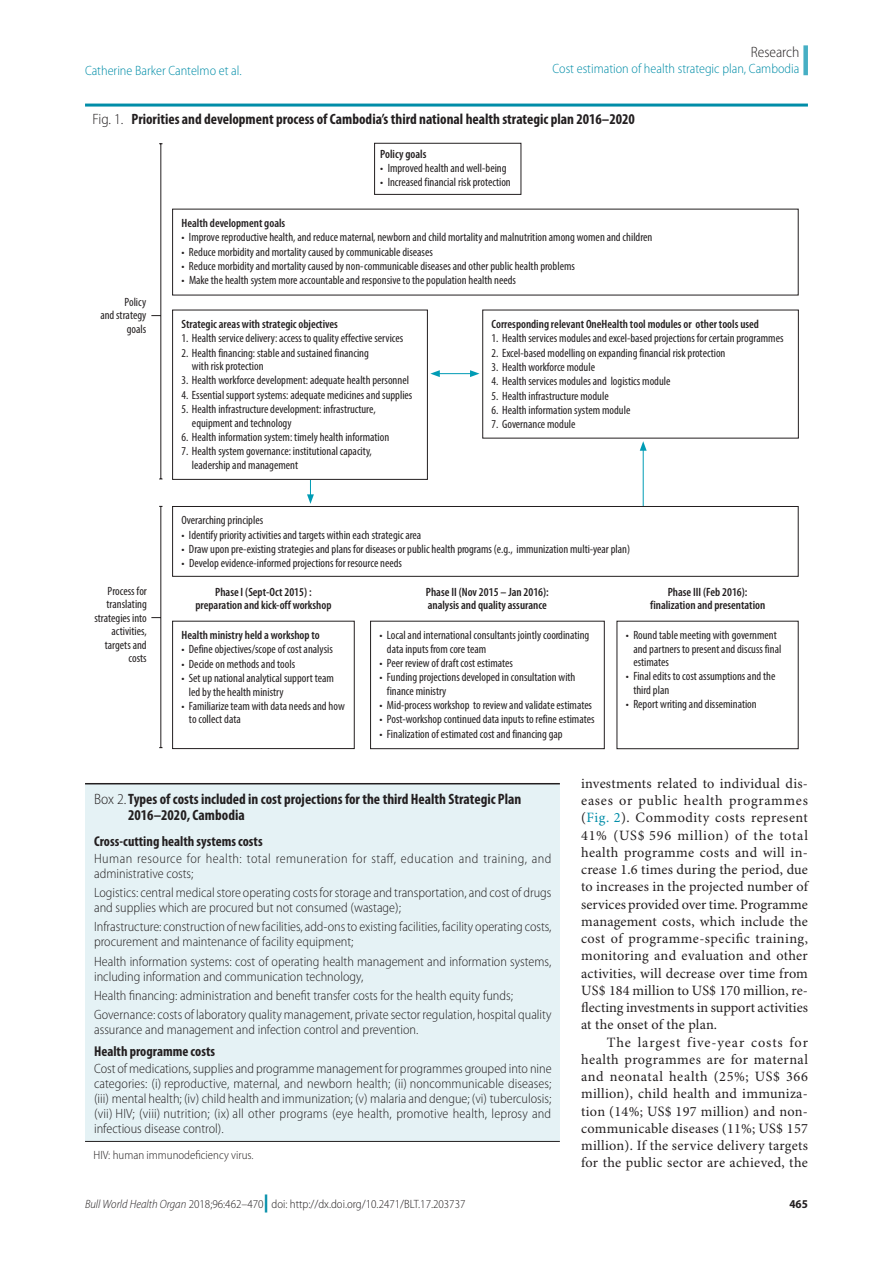
<style>
.page{position:relative;width:893px;height:1263px;background:#fff}
.page>*{position:absolute;margin:0;border:0;box-sizing:border-box;transform-origin:0 0}
.t1{font:700 condensed 15px/16.5px "Myriad Pro";color:#231f20}
.t2{font:300 semi-condensed 15px "Myriad Pro";color:#231f20}
.t3{font:14.25px/17.2px "Minion Pro";letter-spacing:.01em;color:#231f20;text-align:justify}
.t4{font:700 condensed 14.25px "Myriad Pro";color:#231f20}
.t5{font:300 semi-condensed 13.5px/15px "Myriad Pro";color:#231f20}
.t6{font:300 semi-condensed 13.5px/15px "Myriad Pro";letter-spacing:.03em;color:#231f20}
.t7{font:300 semi-condensed 13.5px "Myriad Pro";color:#008da8}
.t8{font:condensed 12px/13.5px "Myriad Pro";color:#231f20}
.t9{font:600 condensed 12px/13.5px "Myriad Pro";color:#231f20;text-align:center}
.t10{font:300 semi-condensed 12px "Myriad Pro";color:#231f20}
.t11{font:700 semi-condensed 12px "Myriad Pro";color:#231f20}
.s1{font-weight:300;font-stretch:semi-condensed}
.s2{color:#008da8}
.s3{font-style:italic}
.s4{font-weight:900;font-stretch:normal;font-size:18px;color:#008da8}
</style>
<div class="page">
<div style="left:803px;top:45px;width:5px;height:30px;background:#46afc4"></div>
<hr style="left:85px;top:104px;width:723px;height:3px;background:#008da8">
<svg style="left:151px;top:143px;width:648px;height:605px"></svg>
<div style="left:85px;top:784px;width:474px;height:357px;background:#e5f2f5"></div>
<hr style="left:85px;top:783px;width:475px;height:1px;background:#231f20">
<hr style="left:85px;top:1141px;width:475px;height:1px;background:#231f20">
<p class="t2" style="left:751px;top:44px;width:50px">Research</p>
<p class="t7" style="left:85px;top:63px;width:158px">Catherine Barker Cantelmo et al.</p>
<p class="t7" style="left:552px;top:61px;width:248px">Cost estimation of health strategic plan, Cambodia</p>
<p class="t1" style="left:93px;top:111px;width:544px"><span class="s1">Fig. 1.</span> Priorities and development process of Cambodia’s third national health strategic plan 2016–2020</p>
<p class="t9" style="left:380px;top:147px;width:48px">Policy goals</p>
<p class="t8" style="left:380px;top:161px;width:128px">• Improved health and well-being</p>
<p class="t8" style="left:380px;top:175px;width:132px">• Increased financial risk protection</p>
<p class="t9" style="left:181px;top:216px;width:105px">Health development goals</p>
<p class="t8" style="left:181px;top:230px;width:472px">• Improve reproductive health, and reduce maternal, newborn and child mortality and malnutrition among women and children</p>
<p class="t8" style="left:181px;top:245px;width:253px">• Reduce morbidity and mortality caused by communicable diseases</p>
<p class="t8" style="left:181px;top:259px;width:395px">• Reduce morbidity and mortality caused by non-communicable diseases and other public health problems</p>
<p class="t8" style="left:181px;top:274px;width:336px">• Make the health system more accountable and responsive to the population health needs</p>
<p class="t8" style="left:100px;top:295px;width:47px;text-align:right">Policy<br>and strategy goals</p>
<p class="t9" style="left:181px;top:317px;width:158px">Strategic areas with strategic objectives</p>
<p class="t8" style="left:181px;top:331px;width:223px">1. Health service delivery: access to quality effective services</p>
<p class="t8" style="left:192px;top:346px;width:178px;text-indent:-10px">2. Health financing: stable and sustained financing with risk protection</p>
<p class="t8" style="left:181px;top:374px;width:229px">3. Health workforce development: adequate health personnel</p>
<p class="t8" style="left:181px;top:388px;width:232px">4. Essential support systems: adequate medicines and supplies</p>
<p class="t8" style="left:192px;top:402px;width:185px;text-indent:-10px">5. Health infrastructure development: infrastructure, equipment and technology</p>
<p class="t8" style="left:181px;top:430px;width:209px">6. Health information system: timely health information</p>
<p class="t8" style="left:192px;top:444px;width:181px;text-indent:-10px">7. Health system governance: institutional capacity, leadership and management</p>
<p class="t9" style="left:492px;top:317px;width:269px">Corresponding relevant OneHealth tool modules or other tools used</p>
<p class="t8" style="left:492px;top:331px;width:293px">1. Health services modules and excel-based projections for certain programmes</p>
<p class="t8" style="left:492px;top:346px;width:235px">2. Excel-based modelling on expanding financial risk protection</p>
<p class="t8" style="left:492px;top:360px;width:105px">3. Health workforce module</p>
<p class="t8" style="left:492px;top:374px;width:180px">4. Health services modules and logistics module</p>
<p class="t8" style="left:492px;top:389px;width:119px">5. Health infrastructure module</p>
<p class="t8" style="left:492px;top:403px;width:140px">6. Health information system module</p>
<p class="t8" style="left:492px;top:417px;width:85px">7. Governance module</p>
<p class="t8" style="left:181px;top:513px;width:83px">Overarching principles</p>
<p class="t8" style="left:181px;top:528px;width:241px">• Identify priority activities and targets within each strategic area</p>
<p class="t8" style="left:181px;top:542px;width:450px">• Draw upon pre-existing strategies and plans for diseases or public health programs (e.g., immunization multi-year plan)</p>
<p class="t8" style="left:181px;top:557px;width:222px">• Develop evidence-informed projections for resource needs</p>
<p class="t8" style="left:94px;top:584px;width:54px;text-align:right">Process for translating strategies into activities, targets and costs</p>
<p class="t9" style="left:195px;top:585px;width:138px">Phase I (Sept-Oct 2015) : preparation and kick-off workshop</p>
<p class="t9" style="left:426px;top:585px;width:124px;text-align:left">Phase II (Nov 2015 – Jan 2016): analysis and quality assurance</p>
<p class="t9" style="left:650px;top:585px;width:117px">Phase III (Feb 2016): finalization and presentation</p>
<p class="t9" style="left:181px;top:628px;width:140px">Health ministry held a workshop to</p>
<p class="t8" style="left:181px;top:642px;width:153px">• Define objectives/scope of cost analysis</p>
<p class="t8" style="left:181px;top:657px;width:115px">• Decide on methods and tools</p>
<p class="t8" style="left:189px;top:671px;width:146px;text-indent:-8px">• Set up national analytical support team led by the health ministry</p>
<p class="t8" style="left:189px;top:699px;width:157px;text-indent:-8px">• Familiarize team with data needs and how to collect data</p>
<p class="t8" style="left:387px;top:628px;width:204px;text-indent:-8px">• Local and international consultants jointly coordinating data inputs from core team</p>
<p class="t8" style="left:379px;top:656px;width:135px">• Peer review of draft cost estimates</p>
<p class="t8" style="left:387px;top:670px;width:190px;text-indent:-8px">• Funding projections developed in consultation with finance ministry</p>
<p class="t8" style="left:379px;top:698px;width:214px">• Mid-process workshop to review and validate estimates</p>
<p class="t8" style="left:379px;top:713px;width:217px">• Post-workshop continued data inputs to refine estimates</p>
<p class="t8" style="left:379px;top:727px;width:185px">• Finalization of estimated cost and financing gap</p>
<p class="t8" style="left:633px;top:628px;width:149px;text-indent:-8px">• Round table meeting with government and partners to present and discuss final estimates</p>
<p class="t8" style="left:633px;top:669px;width:144px;text-indent:-8px">• Final edits to cost assumptions and the third plan</p>
<p class="t8" style="left:626px;top:697px;width:132px">• Report writing and dissemination</p>
<p class="t1" style="left:128px;top:790px;width:395px;text-indent:-34px"><span class="s1">Box 2.</span>Types of costs included in cost projections for the third Health Strategic Plan<br>2016–2020, Cambodia</p>
<p class="t4" style="left:94px;top:833px;width:170px">Cross-cutting health systems costs</p>
<p class="t6" style="left:94px;top:851px;width:459px">Human resource for health: total remuneration for staff, education and training, and administrative costs;</p>
<p class="t5" style="left:94px;top:885px;width:459px">Logistics: central medical store operating costs for storage and transportation, and cost of drugs and supplies which are procured but not consumed (wastage);</p>
<p class="t5" style="left:94px;top:920px;width:459px">Infrastructure: construction of new facilities, add-ons to existing facilities, facility operating costs, procurement and maintenance of facility equipment;</p>
<p class="t5" style="left:94px;top:954px;width:459px">Health information systems: cost of operating health management and information systems, including information and communication technology,</p>
<p class="t5" style="left:94px;top:986px;width:459px;line-height:19.2px">Health financing: administration and benefit transfer costs for the health equity funds;<br>Governance: costs of laboratory quality management, private sector regulation, hospital quality</p>
<p class="t5" style="left:94px;top:1022px;width:326px">assurance and management and infection control and prevention.</p>
<p class="t4" style="left:94px;top:1043px;width:122px">Health programme costs</p>
<p class="t5" style="left:94px;top:1061px;width:459px;text-align:justify">Cost of medications, supplies and programme management for programmes grouped into nine categories: (i) reproductive, maternal, and newborn health; (ii) noncommunicable diseases; (iii) mental health; (iv) child health and immunization; (v) malaria and dengue; (vi) tuberculosis; (vii) HIV; (viii) nutrition; (ix) all other programs (eye health, promotive health, leprosy and infectious disease control).</p>
<p class="t10" style="left:94px;top:1148px;width:162px">HIV: human immunodeficiency virus.</p>
<p class="t3" style="left:581px;top:775px;width:228px">investments related to individual dis&shy;eases or public health programmes (<span class="s2">Fig. 2</span>). Commodity costs represent 41% (US$ 596 million) of the total health programme costs and will in&shy;crease 1.6 times during the period, due to increases in the projected number of services provided over time. Programme management costs, which include the cost of programme-specific training, monitoring and evaluation and other activities, will decrease over time from US$ 184 million to US$ 170 million, re&shy;flecting investments in support activities at the onset of the plan.</p>
<p class="t3" style="left:581px;top:1034px;width:228px;text-indent:26px">The largest five-year costs for health programmes are for maternal and neonatal health (25%; US$ 366 million), child health and immuniza&shy;tion (14%; US$ 197 million) and non&shy;communicable diseases (11%; US$ 157 million). If the service delivery targets for the public sector are achieved, the</p>
<p class="t10" style="left:85px;top:1198px;width:382px"><span class="s3">Bull World Health Organ</span> 2018;96:462–470<span class="s4">|</span> doi: http://dx.doi.org/10.2471/BLT.17.203737</p>
<p class="t11" style="left:789px;top:1197px;width:20px">465</p>
</div>
